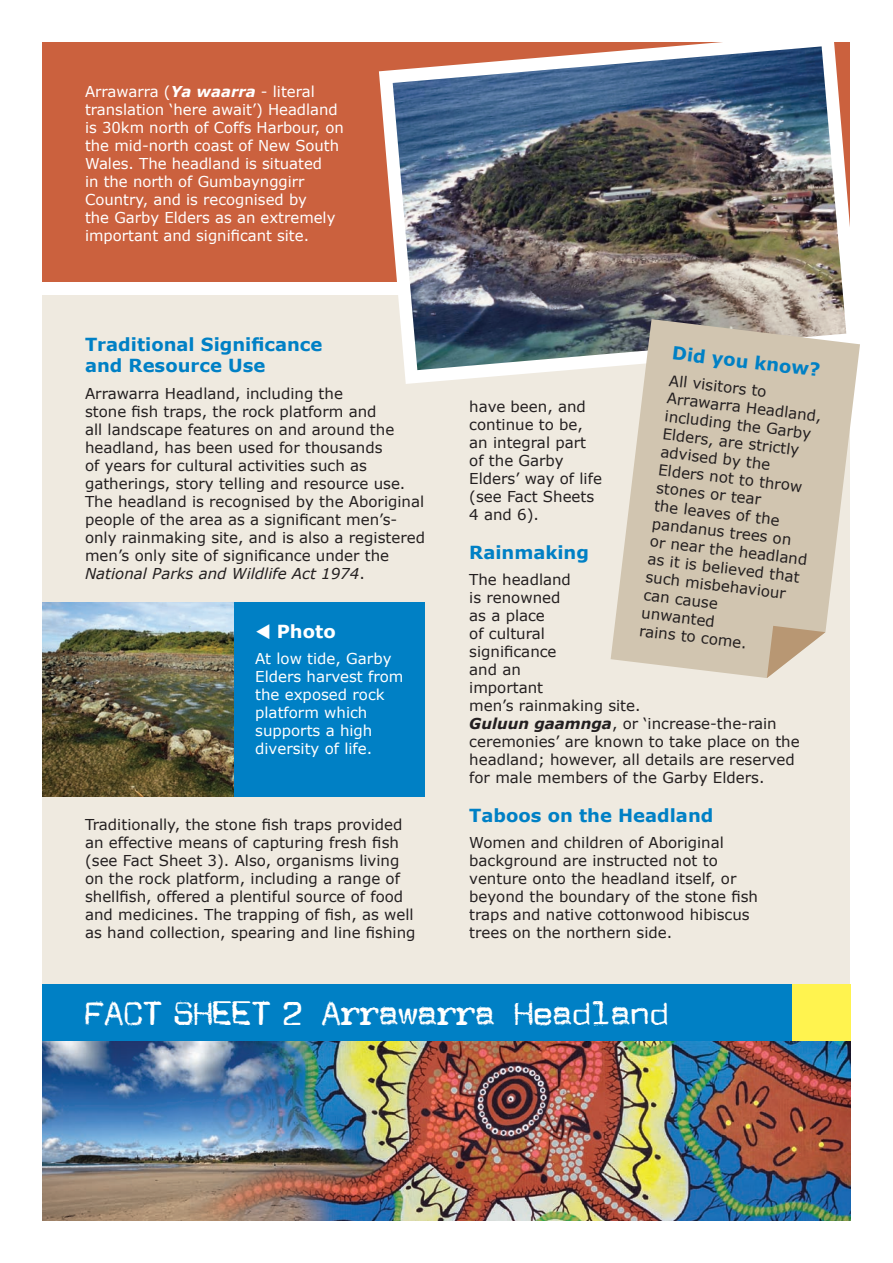
<style>
.page{position:relative;width:893px;height:1263px;background:#fff}
.page>*{position:absolute;margin:0;border:0;box-sizing:border-box;transform-origin:0 0}
.t1{font:39px "JM Letter";color:#fff}
.t2{font:700 18px/21.6px "Verdana";color:#0080c5}
.t3{font:700 18px "Verdana";color:#fff}
.t4{font:15px/18px "Verdana";color:#231f20}
.t5{font:15px/18px "Verdana";color:#fff}
.s1{font-weight:700;font-style:italic}
.s2{font-style:italic}
</style>
<div class="page">
<div style="left:43px;top:43px;width:807px;height:239px;background:#cb613e"></div>
<div style="left:43px;top:295px;width:807px;height:925px;background:#efeae0"></div>
<img style="left:43px;top:1041px;width:807px;height:179px">
<svg style="left:379px;top:42px;width:471px;height:342px"></svg>
<img style="left:393px;top:46px;width:453px;height:324px">
<div style="left:43px;top:602px;width:382px;height:195px;background:#0080c5"></div>
<img style="left:43px;top:602px;width:191px;height:195px">
<svg style="left:611px;top:319px;width:249px;height:359px;fill:#d1c5b0"></svg>
<svg style="left:767px;top:626px;width:58px;height:52px"></svg>
<div style="left:43px;top:984px;width:807px;height:57px;background:#0080c5"></div>
<div style="left:792px;top:984px;width:58px;height:57px;background:#fff34f"></div>
<p class="t5" style="left:85px;top:82px;width:260px">Arrawarra (<span class="s1">Ya waarra</span> - literal translation ‘here await’) Headland is 30km north of Coffs Harbour, on the mid-north coast of New South<br>Wales. The headland is situated<br>in the north of Gumbaynggirr<br>Country, and is recognised by<br>the Garby Elders as an extremely important and significant site.</p>
<p class="t2" style="left:85px;top:333px;width:239px">Traditional Significance and Resource Use</p>
<p class="t4" style="left:85px;top:384px;width:341px">Arrawarra Headland, including the<br>stone fish traps, the rock platform and<br>all landscape features on and around the headland, has been used for thousands<br>of years for cultural activities such as gatherings, story telling and resource use.<br>The headland is recognised by the Aboriginal people of the area as a significant men’s&shy;only rainmaking site, and is also a registered men’s only site of significance under the <span class="s2">National Parks and Wildlife Act 1974</span>.</p>
<p class="t3" style="left:255px;top:620px;width:82px">▼ Photo</p>
<p class="t5" style="left:255px;top:649px;width:150px">At low tide, Garby<br>Elders harvest from the exposed rock platform which supports a high diversity of life.</p>
<p class="t4" style="left:85px;top:815px;width:332px">Traditionally, the stone fish traps provided an effective means of capturing fresh fish (see Fact Sheet 3). Also, organisms living on the rock platform, including a range of shellfish, offered a plentiful source of food and medicines. The trapping of fish, as well as hand collection, spearing and line fishing</p>
<p class="t2" style="left:674px;top:341px;width:150px;rotate:7deg">Did you know?</p>
<p class="t4" style="left:670px;top:371px;width:161px;rotate:7deg">All visitors to<br>Arrawarra Headland, including the Garby<br>Elders, are strictly advised by the<br>Elders not to throw stones or tear<br>the leaves of the pandanus trees on or near the headland as it is believed that such misbehaviour can cause<br>unwanted<br>rains to come.</p>
<p class="t4" style="left:469px;top:397px;width:134px">have been, and continue to be, an integral part of the Garby<br>Elders’ way of life (see Fact Sheets<br>4 and 6).</p>
<p class="t2" style="left:469px;top:541px;width:121px">Rainmaking</p>
<p class="t4" style="left:469px;top:570px;width:332px">The headland<br>is renowned<br>as a place<br>of cultural<br>significance<br>and an<br>important<br>men’s rainmaking site.<br><span class="s1">Guluun gaamnga</span>, or ‘increase-the-rain ceremonies’ are known to take place on the headland; however, all details are reserved for male members of the Garby Elders.</p>
<p class="t2" style="left:469px;top:804px;width:246px">Taboos on the Headland</p>
<p class="t4" style="left:469px;top:833px;width:290px">Women and children of Aboriginal background are instructed not to venture onto the headland itself, or beyond the boundary of the stone fish traps and native cottonwood hibiscus trees on the northern side.</p>
<h1 class="t1" style="left:85px;top:988px;width:586px">FACT SHEET 2 Arrawarra Headland</h1>
</div>
